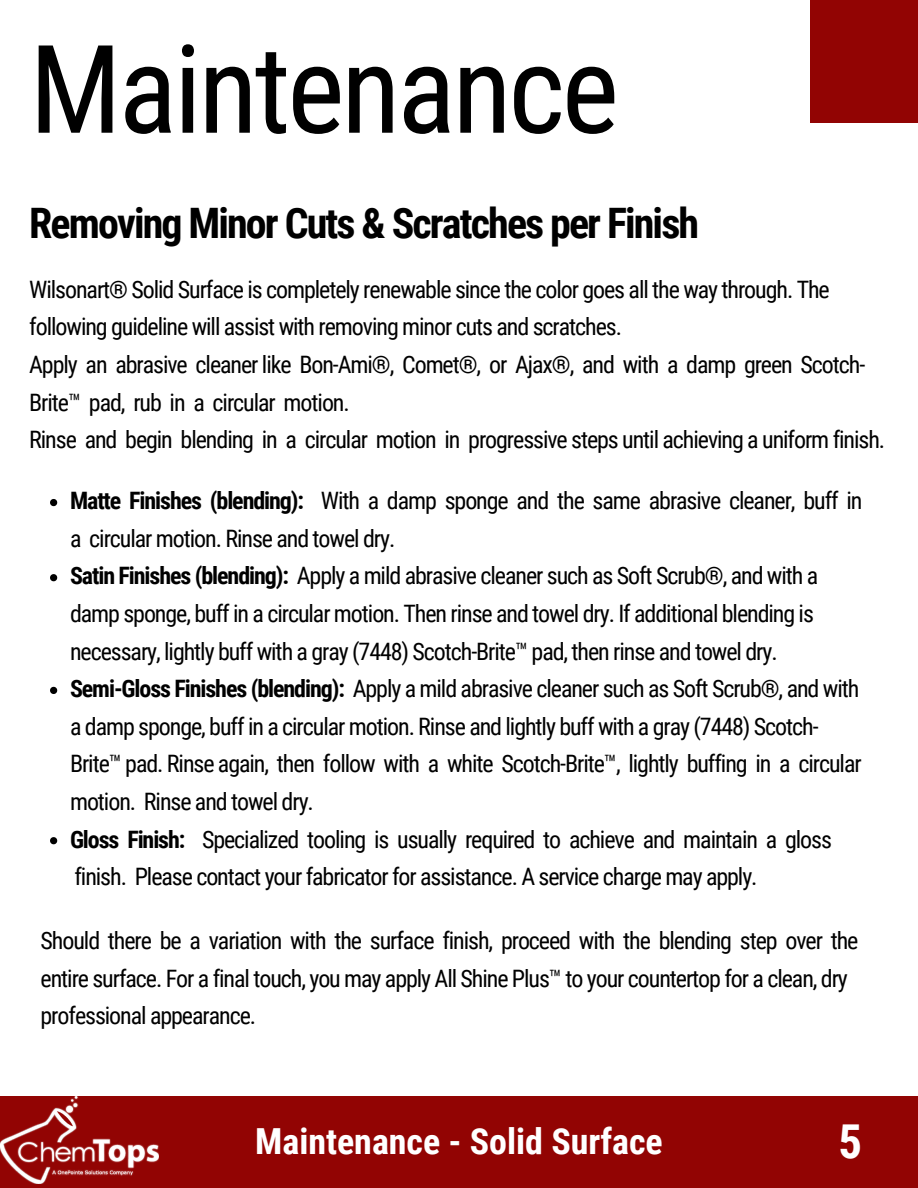
<style>
.page{position:relative;width:918px;height:1188px;background:#fff}
.page>*{position:absolute;margin:0;border:0;box-sizing:border-box;transform-origin:0 0}
.t1{font:122.7px "Roboto Condensed";letter-spacing:-.03em;color:#000}
.t2{font:700 46.65px "Roboto Condensed";color:#fff}
.t3{font:700 42px "Roboto Condensed";letter-spacing:-.045em;color:#000}
.t4{font:700 36px "Roboto Condensed";color:#fff}
.t5{font:24px/37.5px "Roboto Condensed";letter-spacing:-.045em;color:#000}
.s1{font-weight:700}
</style>
<div class="page">
<div style="left:810px;top:0;width:108px;height:123px;background:#920403"></div>
<div style="left:0;top:1096px;width:918px;height:92px;background:#920403"></div>
<img style="left:0;top:1096px;width:159px;height:88px">
<svg style="left:50px;top:499px;width:7px;height:7px"></svg>
<svg style="left:50px;top:574px;width:7px;height:7px"></svg>
<svg style="left:50px;top:687px;width:7px;height:7px"></svg>
<svg style="left:50px;top:837px;width:7px;height:7px"></svg>
<h1 class="t1" style="left:29px;top:19px;width:591px">Maintenance</h1>
<h3 class="t3" style="left:29px;top:199px;width:671px">Removing Minor Cuts &amp; Scratches per Finish</h3>
<p class="t5" style="left:29px;top:271px;width:858px">Wilsonart® Solid Surface is completely renewable since the color goes all the way through. The following guideline will assist with removing minor cuts and scratches.<br>Apply an abrasive cleaner like Bon-Ami®, Comet®, or Ajax®, and with a damp green Scotch-Brite™ pad, rub in a circular motion.<br>Rinse and begin blending in a circular motion in progressive steps until achieving a uniform finish.</p>
<p class="t5" style="left:70px;top:482px;width:794px"><span class="s1">Matte Finishes (blending):</span> With a damp sponge and the same abrasive cleaner, buff in a circular motion. Rinse and towel dry.<br><span class="s1">Satin Finishes (blending):</span> Apply a mild abrasive cleaner such as Soft Scrub®, and with a damp sponge, buff in a circular motion. Then rinse and towel dry. If additional blending is necessary, lightly buff with a gray (7448) Scotch-Brite™ pad, then rinse and towel dry.<br><span class="s1">Semi-Gloss Finishes (blending):</span> Apply a mild abrasive cleaner such as Soft Scrub®, and with a damp sponge, buff in a circular motion. Rinse and lightly buff with a gray (7448) Scotch-Brite™ pad. Rinse again, then follow with a white Scotch-Brite™, lightly buffing in a circular motion. Rinse and towel dry.<br><span class="s1">Gloss Finish:</span> Specialized tooling is usually required to achieve and maintain a gloss finish. Please contact your fabricator for assistance. A service charge may apply.</p>
<p class="t5" style="left:41px;top:922px;width:819px">Should there be a variation with the surface finish, proceed with the blending step over the entire surface. For a final touch, you may apply All Shine Plus™ to your countertop for a clean, dry professional appearance.</p>
<h3 class="t4" style="left:255px;top:1121px;width:409px">Maintenance - Solid Surface</h3>
<h2 class="t2" style="left:838px;top:1115px;width:25px">5</h2>
</div>
